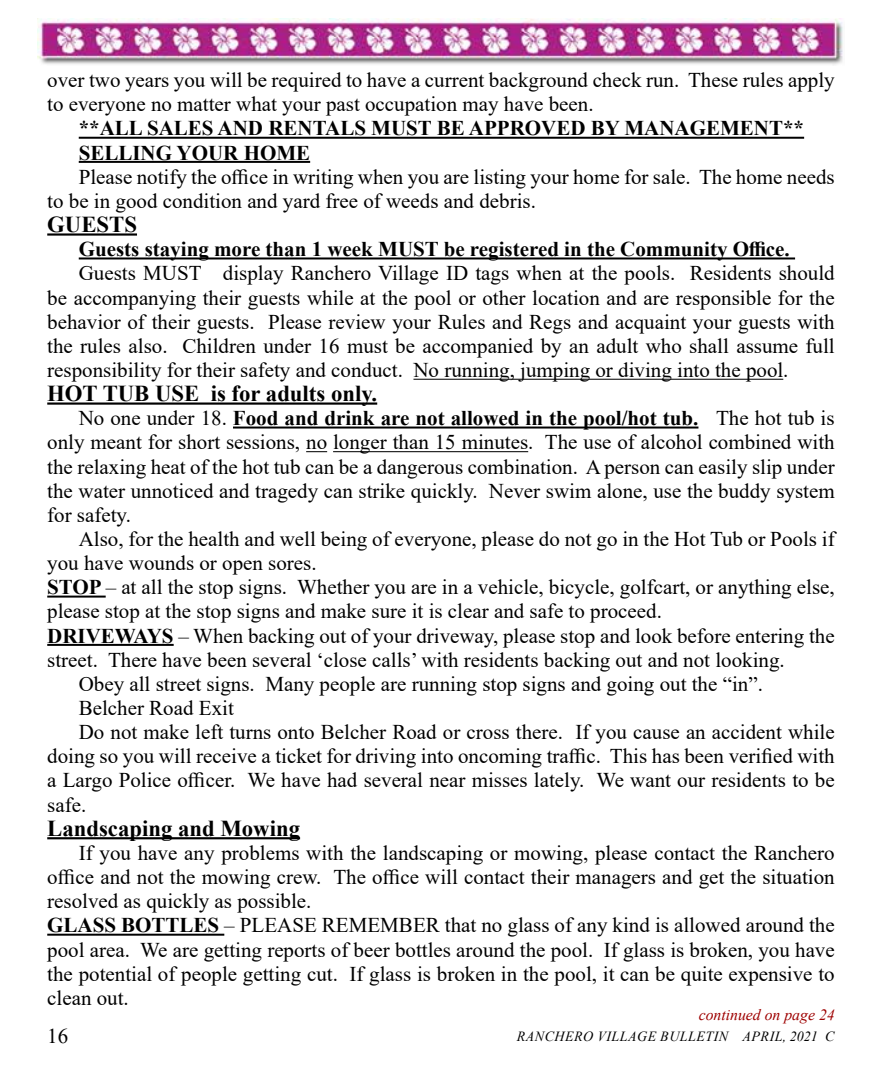
<style>
.page{position:relative;width:882px;height:1071px;background:#fff}
.page>*{position:absolute;margin:0;border:0;box-sizing:border-box;transform-origin:0 0}
.t1{font:700 22.75px "Times New Roman";color:#000}
.t2{font:21px/24.2px "Times New Roman";color:#000}
.t3{font:700 21px/24.2px "Times New Roman";color:#000}
.t4{font:italic 15.75px "Times New Roman";color:#9e0000}
.t5{font:italic 14px "Times New Roman";letter-spacing:.035em;color:#000}
.s1{font-weight:700}
</style>
<div class="page">
<img style="left:37px;top:19px;width:806px;height:46px">
<hr style="left:79px;top:137px;width:725px;height:2px;background:#000">
<hr style="left:79px;top:161px;width:231px;height:2px;background:#000">
<hr style="left:47px;top:233px;width:90px;height:3px;background:#000">
<hr style="left:79px;top:257px;width:716px;height:2px;background:#000">
<hr style="left:413px;top:379px;width:370px;height:1px;background:#000">
<hr style="left:47px;top:402px;width:330px;height:3px;background:#000">
<hr style="left:233px;top:427px;width:465px;height:2px;background:#000">
<svg style="left:306px;top:451px;width:21px;height:1px"></svg>
<hr style="left:333px;top:451px;width:195px;height:1px;background:#000">
<hr style="left:47px;top:596px;width:59px;height:2px;background:#000">
<hr style="left:47px;top:644px;width:127px;height:2px;background:#000">
<hr style="left:47px;top:837px;width:253px;height:2px;background:#000">
<hr style="left:47px;top:934px;width:177px;height:2px;background:#000">
<p class="t2" style="left:47px;top:67px;width:789px">over two years you will be required to have a current background check run. These rules apply to everyone no matter what your past occupation may have been.</p>
<p class="t3" style="left:79px;top:116px;width:727px">**ALL SALES AND RENTALS MUST BE APPROVED BY MANAGEMENT**<br>SELLING YOUR HOME</p>
<p class="t2" style="left:47px;top:164px;width:789px;text-indent:32px">Please notify the office in writing when you are listing your home for sale. The home needs to be in good condition and yard free of weeds and debris.</p>
<p class="t1" style="left:47px;top:208px;width:91px">GUESTS</p>
<p class="t3" style="left:79px;top:236px;width:713px">Guests staying more than 1 week MUST be registered in the Community Office.</p>
<p class="t2" style="left:47px;top:261px;width:789px;text-align:justify;text-indent:32px">Guests MUST display Ranchero Village ID tags when at the pools. Residents should be accompanying their guests while at the pool or other location and are responsible for the behavior of their guests. Please review your Rules and Regs and acquaint your guests with the rules also. Children under 16 must be accompanied by an adult who shall assume full responsibility for their safety and conduct. No running, jumping or diving into the pool.</p>
<p class="t1" style="left:47px;top:377px;width:331px">HOT TUB USE is for adults only.</p>
<p class="t2" style="left:47px;top:405px;width:789px;text-align:justify;text-indent:32px">No one under 18. <span class="s1">Food and drink are not allowed in the pool/hot tub.</span> The hot tub is only meant for short sessions, no longer than 15 minutes. The use of alcohol combined with the relaxing heat of the hot tub can be a dangerous combination. A person can easily slip under the water unnoticed and tragedy can strike quickly. Never swim alone, use the buddy system for safety.</p>
<p class="t2" style="left:79px;top:526px;width:757px">Also, for the health and well being of everyone, please do not go in the Hot Tub or Pools if</p>
<p class="t2" style="left:47px;top:550px;width:271px">you have wounds or open sores.</p>
<p class="t2" style="left:47px;top:575px;width:789px"><span class="s1">STOP</span> – at all the stop signs. Whether you are in a vehicle, bicycle, golfcart, or anything else,</p>
<p class="t2" style="left:47px;top:599px;width:616px">please stop at the stop signs and make sure it is clear and safe to proceed.</p>
<p class="t2" style="left:47px;top:623px;width:789px"><span class="s1">DRIVEWAYS</span> – When backing out of your driveway, please stop and look before entering the</p>
<p class="t2" style="left:47px;top:647px;width:739px">street. There have been several ‘close calls’ with residents backing out and not looking.</p>
<p class="t2" style="left:79px;top:671px;width:686px">Obey all street signs. Many people are running stop signs and going out the “in”.</p>
<p class="t2" style="left:79px;top:695px;width:157px">Belcher Road Exit</p>
<p class="t2" style="left:79px;top:719px;width:758px">Do not make left turns onto Belcher Road or cross there. If you cause an accident while</p>
<p class="t2" style="left:47px;top:744px;width:789px">doing so you will receive a ticket for driving into oncoming traffic. This has been verified with</p>
<p class="t2" style="left:47px;top:768px;width:789px">a Largo Police officer. We have had several near misses lately. We want our residents to be</p>
<p class="t2" style="left:47px;top:792px;width:41px">safe.</p>
<p class="t1" style="left:47px;top:812px;width:254px">Landscaping and Mowing</p>
<p class="t2" style="left:47px;top:840px;width:789px;text-indent:32px">If you have any problems with the landscaping or mowing, please contact the Ranchero office and not the mowing crew. The office will contact their managers and get the situation resolved as quickly as possible.<br><span class="s1">GLASS BOTTLES</span> – PLEASE REMEMBER that no glass of any kind is allowed around the pool area. We are getting reports of beer bottles around the pool. If glass is broken, you have the potential of people getting cut. If glass is broken in the pool, it can be quite expensive to clean out.</p>
<p class="t4" style="left:699px;top:1004px;width:138px">continued on page 24</p>
<p class="t2" style="left:47px;top:1023px;width:22px">16</p>
<p class="t5" style="left:517px;top:1027px;width:319px">RANCHERO VILLAGE BULLETIN APRIL, 2021 C</p>
</div>
